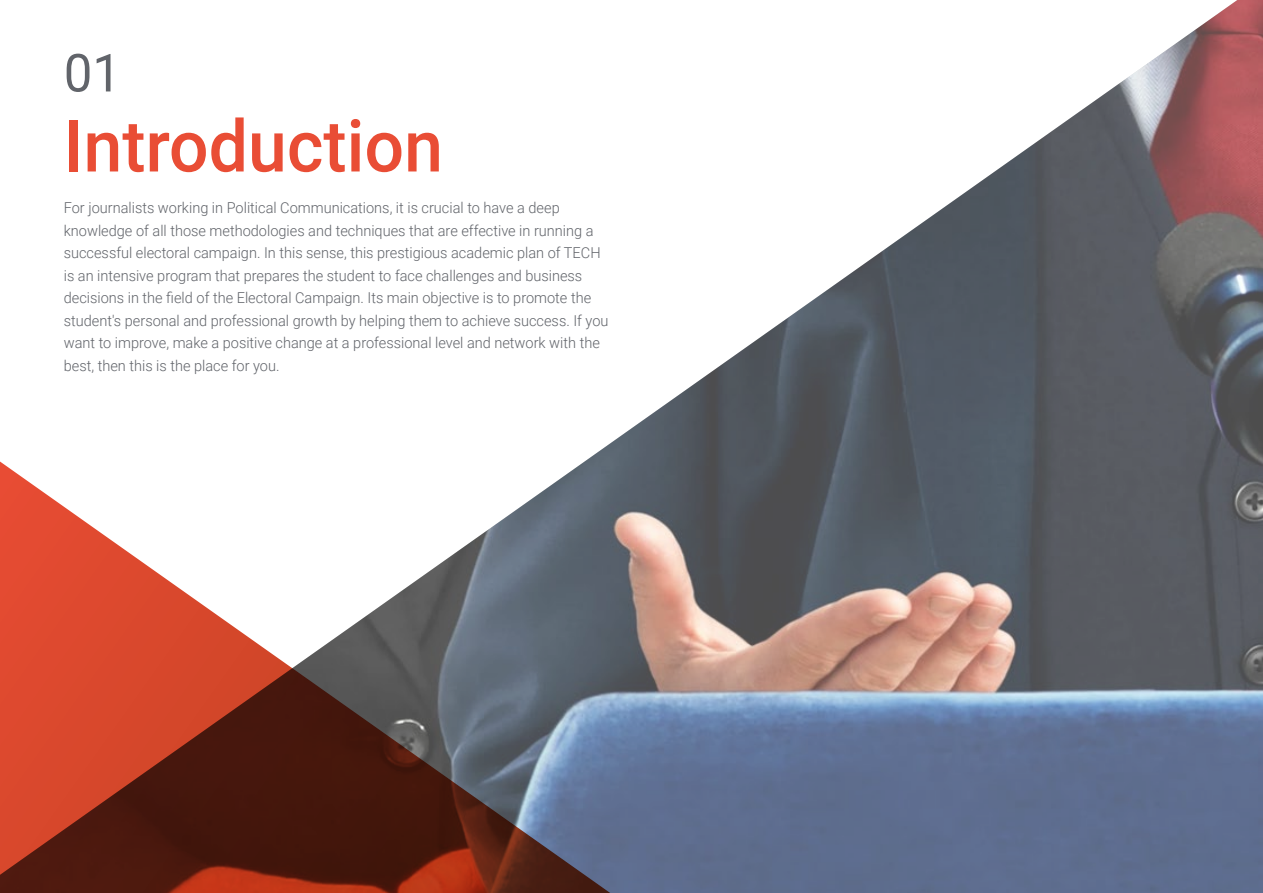
<style>
.page{position:relative;width:1263px;height:893px;background:#fff}
.page>*{position:absolute;margin:0;border:0;box-sizing:border-box;transform-origin:0 0}
.t1{font:500 72px "Roboto";color:#e94d35}
.t2{font:52.5px "Roboto";color:#61646a}
.t3{font:300 15px/22.5px "Roboto";color:#61646a}
</style>
<div class="page">
<img style="left:606px;top:0;width:657px;height:893px">
<svg style="left:0;top:446px;width:640px;height:447px"></svg>
<h2 class="t2" style="left:64px;top:36px;width:59px">01</h2>
<h1 class="t1" style="left:64px;top:95px;width:381px">Introduction</h1>
<p class="t3" style="left:64px;top:196px;width:546px">For journalists working in Political Communications, it is crucial to have a deep knowledge of all those methodologies and techniques that are effective in running a successful electoral campaign. In this sense, this prestigious academic plan of TECH is an intensive program that prepares the student to face challenges and business decisions in the field of the Electoral Campaign. Its main objective is to promote the student's personal and professional growth by helping them to achieve success. If you want to improve, make a positive change at a professional level and network with the best, then this is the place for you.</p>
</div>
